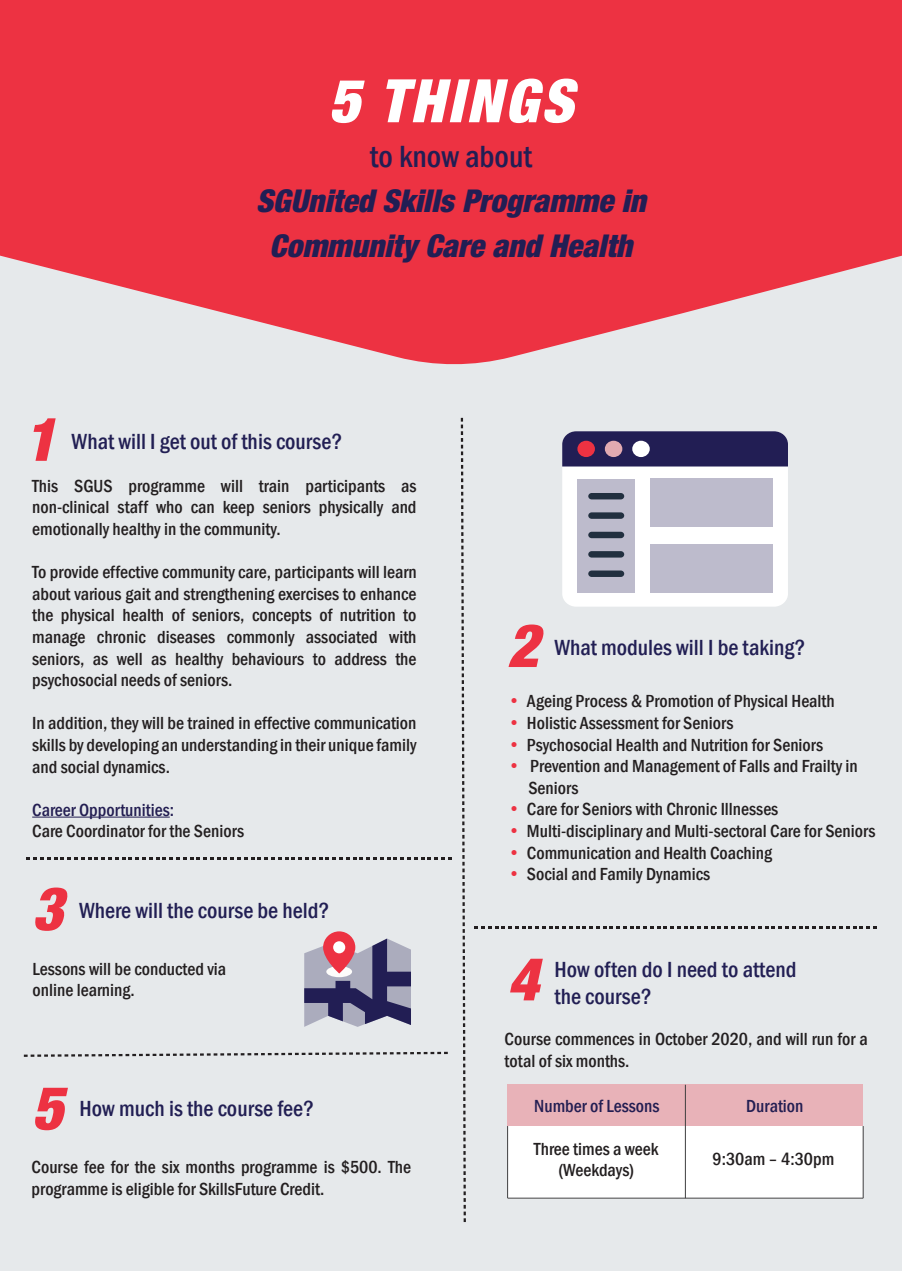
<style>
.page{position:relative;width:902px;height:1271px;background:#fff}
.page>*{position:absolute;margin:0;border:0;box-sizing:border-box;transform-origin:0 0}
.t1{font:italic 900 condensed 60px "Helvetica Neue";letter-spacing:.05em;color:#fff}
.t2{font:italic 900 condensed 60px "Helvetica Neue";color:#ed3242}
.t3{font:italic 900 condensed 31.5px/45px "Helvetica Neue";color:#221e54;text-align:center}
.t4{font:500 condensed 31.5px "Franklin Gothic";color:#221e54}
.t5{font:500 condensed 22.5px/27px "Franklin Gothic";color:#221f54}
.t6{font:500 condensed 18px/21.6px "Franklin Gothic";color:#231f20}
.t7{font:500 condensed 18px "Franklin Gothic";color:#231e52}
.s1{color:#ed3242}
</style>
<div class="page">
<div style="left:0;top:256px;width:902px;height:1014px;background:#e6e9eb"></div>
<svg style="left:0;top:0;width:902px;height:365px;background:#ec4b59"></svg>
<hr style="left:32px;top:816px;width:138px;height:1px;background:#231e52">
<svg style="left:24px;top:1051px;width:424px;height:5px"></svg>
<svg style="left:27px;top:857px;width:424px;height:2px"></svg>
<svg style="left:474px;top:926px;width:402px;height:2px"></svg>
<div style="left:507px;top:1084px;width:356px;height:42px;background:#e8b2b8"></div>
<div style="left:507px;top:1126px;width:356px;height:72px;background:#fff"></div>
<hr style="left:507px;top:1197px;width:356px;height:1px;background:#3e3e3f">
<hr style="left:862px;top:1126px;width:1px;height:72px;background:#3e3e3f">
<hr style="left:507px;top:1126px;width:1px;height:72px;background:#3e3e3f">
<hr style="left:685px;top:1084px;width:1px;height:114px;background:#3e3e3f">
<svg style="left:304px;top:938px;width:107px;height:88px;background:#7c7b99"></svg>
<div style="left:326px;top:966px;width:26px;height:11px;background:#fefdfb;border-radius:50%"></div>
<svg style="left:323px;top:931px;width:32px;height:42px"></svg>
<div style="left:333px;top:941px;width:12px;height:12px;background:#fff;border-radius:50%"></div>
<div style="left:562px;top:431px;width:226px;height:175px;background:#fff;border-radius:13px"></div>
<div style="left:562px;top:431px;width:226px;height:35px;background:#221e54"></div>
<div style="left:577px;top:441px;width:18px;height:16px;background:#ed3242;border-radius:50%"></div>
<div style="left:605px;top:441px;width:17px;height:16px;background:#e2aab1;border-radius:50%"></div>
<div style="left:632px;top:441px;width:17px;height:16px;background:#fff;border-radius:50%"></div>
<div style="left:577px;top:479px;width:58px;height:113px;background:#bdbbcc"></div>
<div style="left:650px;top:479px;width:122px;height:48px;background:#bdbbcc"></div>
<div style="left:650px;top:544px;width:122px;height:48px;background:#bdbbcc"></div>
<div style="left:588px;top:493px;width:36px;height:6px;background:#212f3f;border-radius:3px"></div>
<div style="left:588px;top:512px;width:36px;height:7px;background:#212f3f;border-radius:3px"></div>
<div style="left:588px;top:532px;width:36px;height:6px;background:#212f3f;border-radius:3px"></div>
<div style="left:588px;top:551px;width:36px;height:6px;background:#212f3f;border-radius:3px"></div>
<div style="left:588px;top:570px;width:36px;height:7px;background:#212f3f;border-radius:3px"></div>
<svg style="left:461px;top:418px;width:5px;height:804px"></svg>
<h1 class="t1" style="left:329px;top:64px;width:246px">5 THINGS</h1>
<h2 class="t4" style="left:370px;top:136px;width:164px">to know about</h2>
<h2 class="t3" style="left:256px;top:178px;width:391px">SGUnited Skills Programme in<br>Community Care and Health</h2>
<h1 class="t2" style="left:24px;top:402px;width:33px">1</h1>
<p class="t5" style="left:72px;top:427px;width:272px">What will I get out of this course?</p>
<p class="t6" style="left:32px;top:475px;width:386px;text-align:justify">This SGUS programme will train participants as non-clinical staff who can keep seniors physically and emotionally healthy in the community.</p>
<p class="t6" style="left:32px;top:561px;width:386px;text-align:justify">To provide effective community care, participants will learn about various gait and strengthening exercises to enhance the physical health of seniors, concepts of nutrition to manage chronic diseases commonly associated with seniors, as well as healthy behaviours to address the psychosocial needs of seniors.</p>
<p class="t6" style="left:32px;top:712px;width:386px;text-align:justify">In addition, they will be trained in effective communication skills by developing an understanding in their unique family and social dynamics.</p>
<p class="t7" style="left:32px;top:798px;width:143px">Career Opportunities:</p>
<p class="t6" style="left:32px;top:820px;width:213px">Care Coordinator for the Seniors</p>
<h1 class="t2" style="left:32px;top:871px;width:33px">3</h1>
<p class="t5" style="left:79px;top:897px;width:252px">Where will the course be held?</p>
<p class="t6" style="left:33px;top:957px;width:195px">Lessons will be conducted via online learning.</p>
<h1 class="t2" style="left:507px;top:608px;width:33px">2</h1>
<p class="t5" style="left:554px;top:634px;width:252px">What modules will I be taking?</p>
<p class="t6" style="left:508px;top:690px;width:328px"><span class="s1">•</span> Ageing Process &amp; Promotion of Physical Health</p>
<p class="t6" style="left:508px;top:712px;width:227px"><span class="s1">•</span> Holistic Assessment for Seniors</p>
<p class="t6" style="left:508px;top:733px;width:316px"><span class="s1">•</span> Psychosocial Health and Nutrition for Seniors</p>
<p class="t6" style="left:528px;top:755px;width:331px;text-indent:-20px"><span class="s1">•</span> Prevention and Management of Falls and Frailty in<br>Seniors</p>
<p class="t6" style="left:508px;top:798px;width:271px"><span class="s1">•</span> Care for Seniors with Chronic Illnesses</p>
<p class="t6" style="left:508px;top:820px;width:369px"><span class="s1">•</span> Multi-disciplinary and Multi-sectoral Care for Seniors</p>
<p class="t6" style="left:508px;top:841px;width:265px"><span class="s1">•</span> Communication and Health Coaching</p>
<p class="t6" style="left:508px;top:863px;width:203px"><span class="s1">•</span> Social and Family Dynamics</p>
<h1 class="t2" style="left:507px;top:942px;width:33px">4</h1>
<p class="t5" style="left:554px;top:955px;width:243px">How often do I need to attend the course?</p>
<p class="t6" style="left:504px;top:1028px;width:364px">Course commences in October 2020, and will run for a total of six months.</p>
<h1 class="t2" style="left:32px;top:1071px;width:33px">5</h1>
<p class="t7" style="left:534px;top:1093px;width:127px">Number of Lessons</p>
<p class="t6" style="left:534px;top:1137px;width:126px;text-align:center">Three times a week (Weekdays)</p>
<p class="t5" style="left:80px;top:1094px;width:236px">How much is the course fee?</p>
<p class="t6" style="left:32px;top:1156px;width:381px">Course fee for the six months programme is $500. The programme is eligible for SkillsFuture Credit.</p>
<p class="t7" style="left:746px;top:1093px;width:59px">Duration</p>
<p class="t6" style="left:712px;top:1148px;width:123px">9:30am – 4:30pm</p>
</div>
